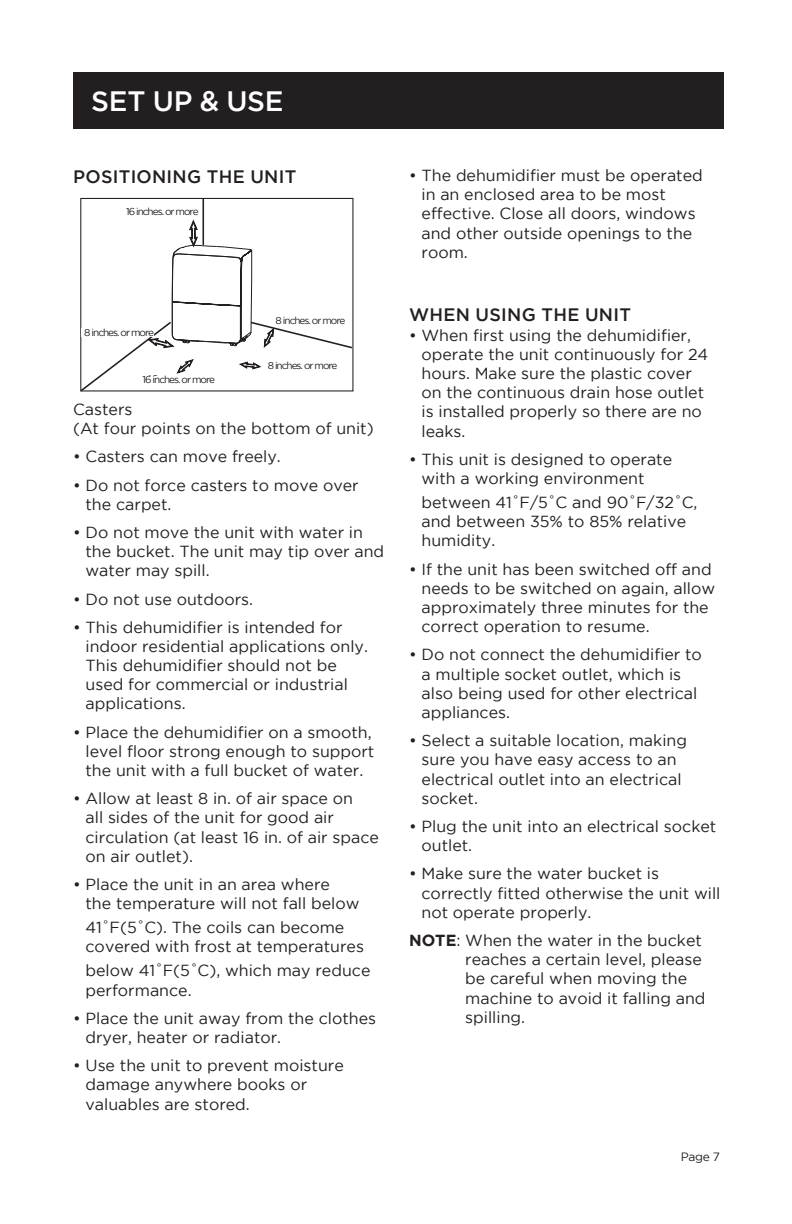
<style>
.page{position:relative;width:792px;height:1224px;background:#fff}
.page>*{position:absolute;margin:0;border:0;box-sizing:border-box;transform-origin:0 0}
.t1{font:500 28px "Gotham";letter-spacing:-.01em;color:#fff}
.t2{font:500 18px "Gotham";letter-spacing:.015em;color:#231f20}
.t3{font:16px/19.2px "Gotham";color:#231f20}
.t4{font:12px "Gotham";color:#231f20}
.t5{font:10px "Gotham";letter-spacing:-.1em;color:#231f20}
.s1{font-weight:700}
</style>
<div class="page">
<div style="left:73px;top:72px;width:650px;height:57px;background:#231f20"></div>
<svg style="left:80px;top:197px;width:274px;height:195px"></svg>
<svg style="left:146px;top:359px;width:67px;height:17px"></svg>
<svg style="left:239px;top:362px;width:26px;height:7px"></svg>
<svg style="left:264px;top:317px;width:77px;height:31px"></svg>
<svg style="left:85px;top:209px;width:167px;height:139px"></svg>
<div style="left:103px;top:207px;width:96px;height:11px;background:#fff"></div>
<div style="left:119px;top:376px;width:96px;height:11px;background:#fff"></div>
<div style="left:82px;top:328px;width:72px;height:9px;background:#fff"></div>
<div style="left:265px;top:362px;width:72px;height:9px;background:#fff"></div>
<div style="left:273px;top:317px;width:72px;height:8px;background:#fff"></div>
<h1 class="t1" style="left:91px;top:85px;width:194px">SET UP &amp; USE</h1>
<p class="t2" style="left:73px;top:166px;width:225px">POSITIONING THE UNIT</p>
<p class="t5" style="left:126px;top:206px;width:74px">16 inches. or more</p>
<p class="t5" style="left:84px;top:326px;width:71px">8 inches. or more</p>
<p class="t5" style="left:142px;top:374px;width:74px">16 inches. or more</p>
<p class="t5" style="left:276px;top:315px;width:71px">8 inches. or more</p>
<p class="t5" style="left:268px;top:360px;width:71px">8 inches. or more</p>
<p class="t3" style="left:73px;top:399px;width:302px">Casters<br>(At four points on the bottom of unit)</p>
<p class="t3" style="left:73px;top:447px;width:209px">• Casters can move freely.</p>
<p class="t3" style="left:86px;top:475px;width:275px;text-indent:-12px">• Do not force casters to move over the carpet.</p>
<p class="t3" style="left:86px;top:522px;width:300px;text-indent:-12px">• Do not move the unit with water in the bucket. The unit may tip over and water may spill.</p>
<p class="t3" style="left:73px;top:589px;width:181px">• Do not use outdoors.</p>
<p class="t3" style="left:86px;top:617px;width:284px;text-indent:-12px">• This dehumidifier is intended for indoor residential applications only.<br>This dehumidifier should not be used for commercial or industrial applications.</p>
<p class="t3" style="left:86px;top:722px;width:290px;text-indent:-12px">• Place the dehumidifier on a smooth, level floor strong enough to support the unit with a full bucket of water.</p>
<p class="t3" style="left:86px;top:789px;width:295px;text-indent:-12px">• Allow at least 8 in. of air space on<br>all sides of the unit for good air circulation (at least 16 in. of air space on air outlet).</p>
<p class="t3" style="left:86px;top:875px;width:276px;text-indent:-12px">• Place the unit in an area where the temperature will not fall below</p>
<p class="t3" style="left:86px;top:918px;width:280px">41˚F(5˚C). The coils can become covered with frost at temperatures</p>
<p class="t3" style="left:86px;top:961px;width:286px">below 41˚F(5˚C), which may reduce performance.</p>
<p class="t3" style="left:86px;top:1008px;width:292px;text-indent:-12px">• Place the unit away from the clothes dryer, heater or radiator.</p>
<p class="t3" style="left:86px;top:1056px;width:260px;text-indent:-12px">• Use the unit to prevent moisture damage anywhere books or valuables are stored.</p>
<p class="t3" style="left:422px;top:165px;width:283px;text-indent:-12px">• The dehumidifier must be operated in an enclosed area to be most effective. Close all doors, windows and other outside openings to the room.</p>
<p class="t2" style="left:409px;top:305px;width:223px">WHEN USING THE UNIT</p>
<p class="t3" style="left:422px;top:325px;width:288px;text-indent:-12px">• When first using the dehumidifier, operate the unit continuously for 24 hours. Make sure the plastic cover on the continuous drain hose outlet is installed properly so there are no leaks.</p>
<p class="t3" style="left:422px;top:449px;width:252px;text-indent:-12px">• This unit is designed to operate with a working environment</p>
<p class="t3" style="left:422px;top:493px;width:277px">between 41˚F/5˚C and 90˚F/32˚C, and between 35% to 85% relative humidity.</p>
<p class="t3" style="left:422px;top:559px;width:295px;text-indent:-12px">• If the unit has been switched off and needs to be switched on again, allow approximately three minutes for the correct operation to resume.</p>
<p class="t3" style="left:422px;top:645px;width:282px;text-indent:-12px">• Do not connect the dehumidifier to a multiple socket outlet, which is also being used for other electrical appliances.</p>
<p class="t3" style="left:422px;top:731px;width:267px;text-indent:-12px">• Select a suitable location, making sure you have easy access to an electrical outlet into an electrical socket.</p>
<p class="t3" style="left:422px;top:817px;width:296px;text-indent:-12px">• Plug the unit into an electrical socket outlet.</p>
<p class="t3" style="left:422px;top:864px;width:300px;text-indent:-12px">• Make sure the water bucket is correctly fitted otherwise the unit will not operate properly.</p>
<p class="t3" style="left:465px;top:931px;width:242px;text-indent:-56px"><span class="s1">NOTE</span>: When the water in the bucket reaches a certain level, please be careful when moving the machine to avoid it falling and spilling.</p>
<p class="t4" style="left:681px;top:1150px;width:41px">Page 7</p>
</div>
